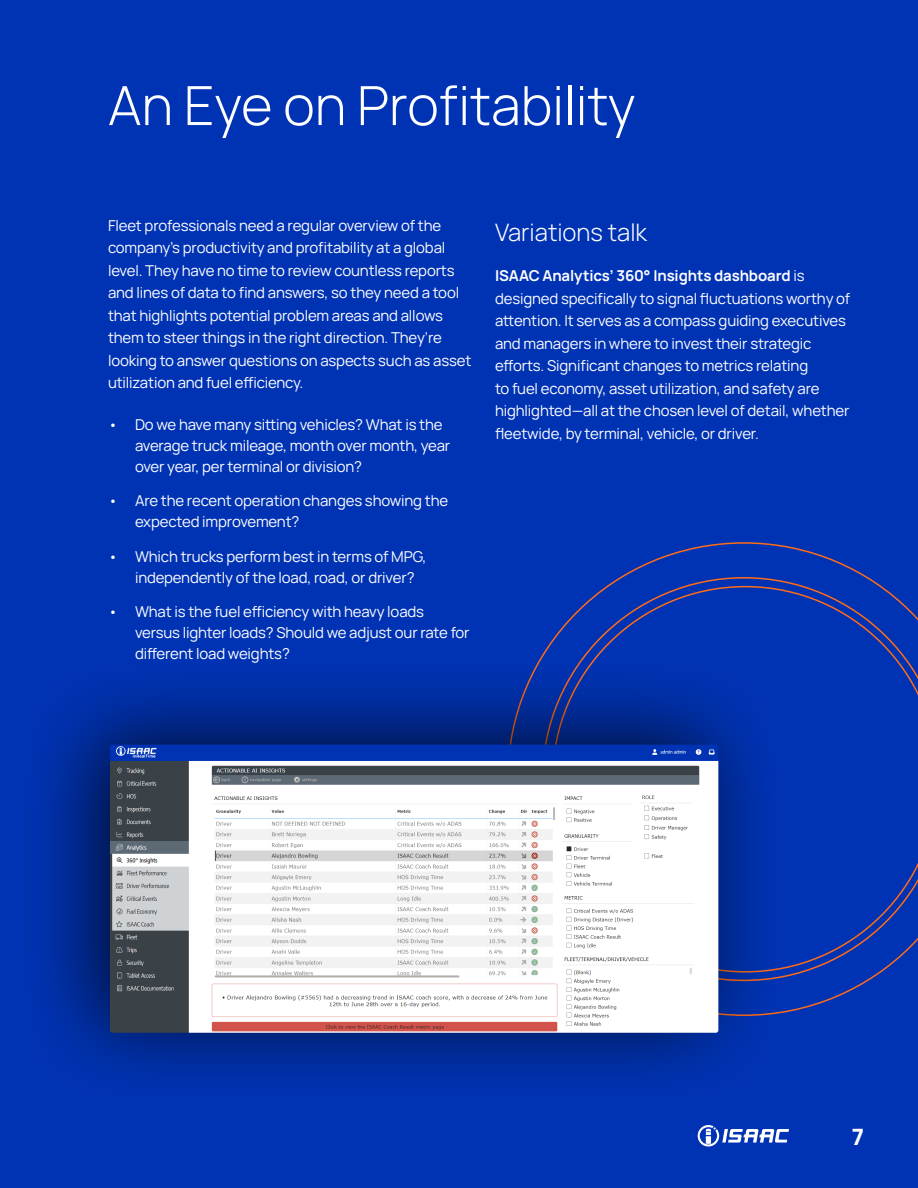
<style>
.page{position:relative;width:918px;height:1188px;background:#0033b4}
.page>*{position:absolute;margin:0;border:0;box-sizing:border-box;transform-origin:0 0}
.t1{font:300 54px "Manrope";color:#fff}
.t2{font:300 24px "Manrope";color:#fff}
.t3{font:800 22.5px "Manrope";color:#fff}
.t4{font:15px/22.5px "Manrope";letter-spacing:-.01em;color:#fff}
.s1{font-weight:700}
</style>
<div class="page">
<svg style="left:542px;top:542px;width:376px;height:470px"></svg>
<div style="left:15px;top:655px;width:773px;height:452px;background:#000;opacity:.75"></div>
<img style="left:110px;top:745px;width:608px;height:288px">
<svg style="left:698px;top:1125px;width:91px;height:22px"></svg>
<h1 class="t1" style="left:108px;top:66px;width:529px">An Eye on Profitability</h1>
<p class="t4" style="left:108px;top:213px;width:365px">Fleet professionals need a regular overview of the company’s productivity and profitability at a global level. They have no time to review countless reports and lines of data to find answers, so they need a tool that highlights potential problem areas and allows them to steer things in the right direction. They’re looking to answer questions on aspects such as asset utilization and fuel efficiency.</p>
<p class="t4" style="left:135px;top:413px;width:317px;line-height:21px;text-indent:-27px">• Do we have many sitting vehicles? What is the average truck mileage, month over month, year over year, per terminal or division?</p>
<p class="t4" style="left:135px;top:489px;width:315px;line-height:21px;text-indent:-27px">• Are the recent operation changes showing the expected improvement?</p>
<p class="t4" style="left:135px;top:545px;width:293px;line-height:21px;text-indent:-27px">• Which trucks perform best in terms of MPG, independently of the load, road, or driver?</p>
<p class="t4" style="left:135px;top:600px;width:336px;line-height:21px;text-indent:-27px">• What is the fuel efficiency with heavy loads versus lighter loads? Should we adjust our rate for different load weights?</p>
<p class="t2" style="left:495px;top:214px;width:154px">Variations talk</p>
<p class="t4" style="left:495px;top:263px;width:357px"><span class="s1">ISAAC Analytics’ 360° Insights dashboard</span> is designed specifically to signal fluctuations worthy of attention. It serves as a compass guiding executives and managers in where to invest their strategic efforts. Significant changes to metrics relating<br>to fuel economy, asset utilization, and safety are highlighted—all at the chosen level of detail, whether fleetwide, by terminal, vehicle, or driver.</p>
<h3 class="t3" style="left:852px;top:1117px;width:14px">7</h3>
</div>
